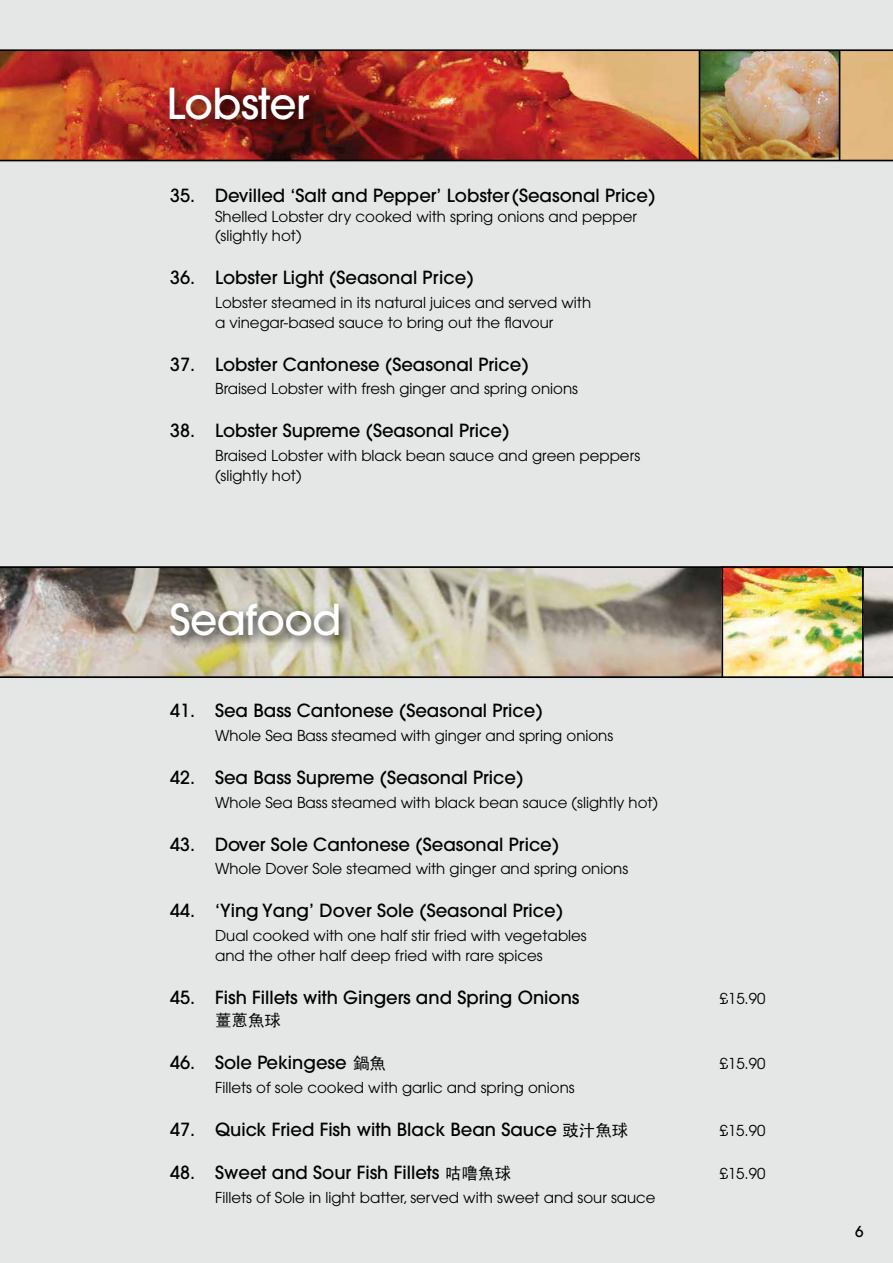
<style>
.page{position:relative;width:893px;height:1263px;background:#e5e6e6}
.page>*{position:absolute;margin:0;border:0;box-sizing:border-box;transform-origin:0 0}
.t1{font:500 42.3px "ITC Avant Garde Pro";letter-spacing:-.015em;color:#fff}
.t2{font:500 18px "ITC Avant Garde Pro";color:#000}
.t3{font:16.5px "Sim Hei";color:#000}
.t4{font:15px/19.5px "ITC Avant Garde Pro";color:#000}
.t5{font:500 15px "ITC Avant Garde Pro";color:#000}
.s1{font-family:"Sim Hei";font-weight:400;font-size:16.5px}
</style>
<div class="page">
<img style="left:0;top:568px;width:893px;height:108px">
<img style="left:723px;top:568px;width:139px;height:108px">
<hr style="left:721px;top:567px;width:2px;height:110px;background:#000">
<hr style="left:862px;top:567px;width:2px;height:110px;background:#000">
<hr style="left:0;top:566px;width:893px;height:2px;background:#000">
<hr style="left:0;top:676px;width:893px;height:2px;background:#000">
<img style="left:0;top:51px;width:893px;height:109px">
<img style="left:700px;top:51px;width:139px;height:109px">
<hr style="left:699px;top:50px;width:1px;height:111px;background:#000">
<hr style="left:839px;top:50px;width:1px;height:111px;background:#000">
<hr style="left:0;top:49px;width:893px;height:2px;background:#000">
<hr style="left:0;top:160px;width:893px;height:1px;background:#000">
<img style="left:158px;top:73px;width:168px;height:74px">
<img style="left:161px;top:589px;width:197px;height:74px">
<h1 class="t1" style="left:166px;top:76px;width:145px">Lobster</h1>
<p class="t2" style="left:170px;top:184px;width:487px">35. Devilled ‘Salt and Pepper’ Lobster (Seasonal Price)</p>
<p class="t4" style="left:215px;top:206px;width:423px">Shelled Lobster dry cooked with spring onions and pepper (slightly hot)</p>
<p class="t2" style="left:170px;top:266px;width:305px">36. Lobster Light (Seasonal Price)</p>
<p class="t4" style="left:215px;top:293px;width:378px">Lobster steamed in its natural juices and served with a vinegar-based sauce to bring out the flavour</p>
<p class="t2" style="left:170px;top:353px;width:360px">37. Lobster Cantonese (Seasonal Price)</p>
<p class="t4" style="left:215px;top:379px;width:364px">Braised Lobster with fresh ginger and spring onions</p>
<p class="t2" style="left:170px;top:419px;width:341px">38. Lobster Supreme (Seasonal Price)</p>
<p class="t4" style="left:215px;top:446px;width:427px">Braised Lobster with black bean sauce and green peppers (slightly hot)</p>
<h1 class="t1" style="left:170px;top:592px;width:173px">Seafood</h1>
<p class="t2" style="left:170px;top:699px;width:374px">41. Sea Bass Cantonese (Seasonal Price)</p>
<p class="t4" style="left:215px;top:725px;width:400px">Whole Sea Bass steamed with ginger and spring onions</p>
<p class="t2" style="left:170px;top:766px;width:355px">42. Sea Bass Supreme (Seasonal Price)</p>
<p class="t4" style="left:215px;top:792px;width:444px">Whole Sea Bass steamed with black bean sauce (slightly hot)</p>
<p class="t2" style="left:170px;top:833px;width:391px">43. Dover Sole Cantonese (Seasonal Price)</p>
<p class="t4" style="left:215px;top:859px;width:415px">Whole Dover Sole steamed with ginger and spring onions</p>
<p class="t2" style="left:170px;top:899px;width:394px">44. ‘Ying Yang’ Dover Sole (Seasonal Price)</p>
<p class="t4" style="left:215px;top:926px;width:373px">Dual cooked with one half stir fried with vegetables and the other half deep fried with rare spices</p>
<p class="t2" style="left:170px;top:986px;width:411px">45. Fish Fillets with Gingers and Spring Onions</p>
<p class="t3" style="left:215px;top:1012px;width:67px">薑蔥魚球</p>
<p class="t2" style="left:170px;top:1051px;width:217px">46. Sole Pekingese <span class="s1">鍋魚</span></p>
<p class="t4" style="left:215px;top:1077px;width:361px">Fillets of sole cooked with garlic and spring onions</p>
<p class="t2" style="left:170px;top:1118px;width:460px">47. Quick Fried Fish with Black Bean Sauce <span class="s1">豉汁魚球</span></p>
<p class="t2" style="left:170px;top:1161px;width:343px">48. Sweet and Sour Fish Fillets <span class="s1">咕噜魚球</span></p>
<p class="t4" style="left:215px;top:1187px;width:442px">Fillets of Sole in light batter, served with sweet and sour sauce</p>
<p class="t4" style="left:720px;top:988px;width:47px">£15.90</p>
<p class="t4" style="left:720px;top:1054px;width:47px">£15.90</p>
<p class="t4" style="left:720px;top:1120px;width:47px">£15.90</p>
<p class="t4" style="left:720px;top:1163px;width:47px">£15.90</p>
<p class="t5" style="left:855px;top:1222px;width:10px">6</p>
</div>
